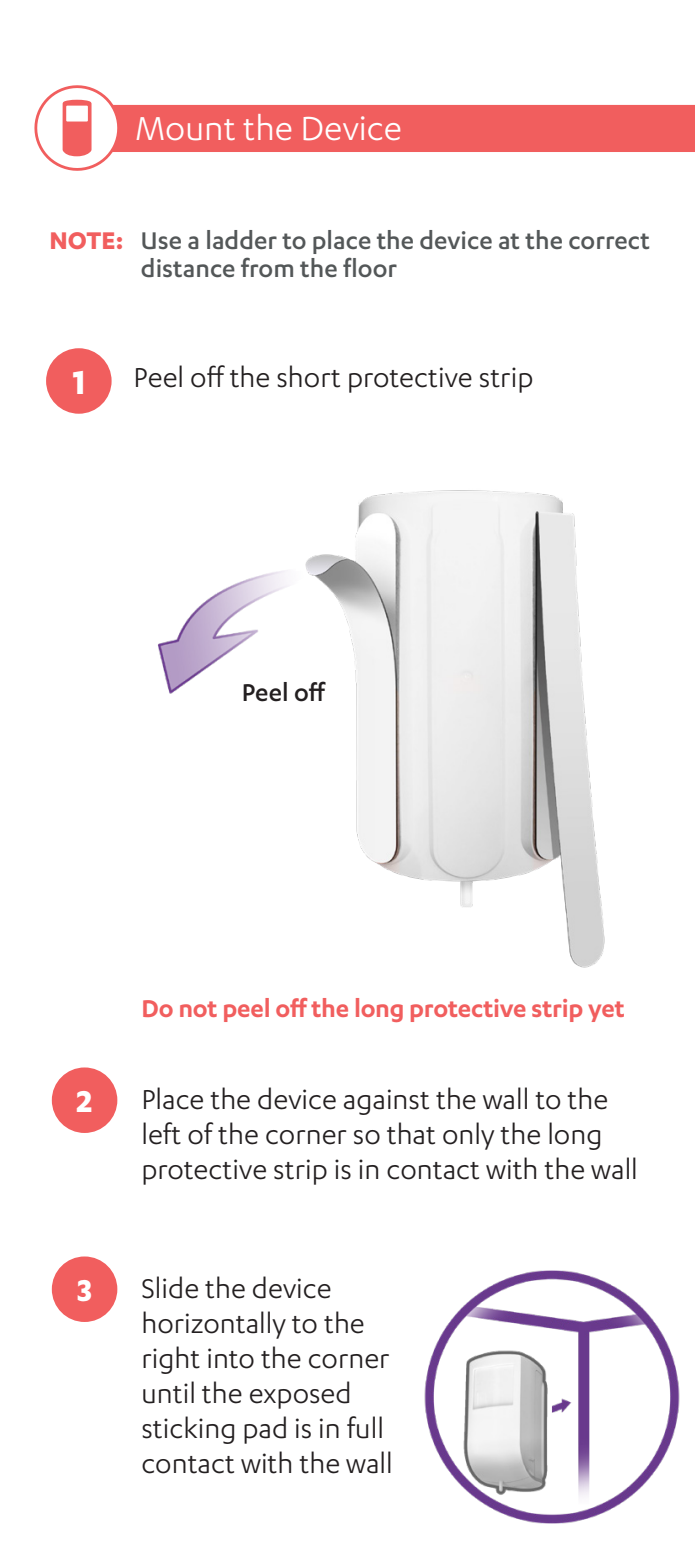
<style>
.page{position:relative;width:695px;height:1568px;background:#fff}
.page>*{position:absolute;margin:0;border:0;box-sizing:border-box;transform-origin:0 0}
.titulos_blanco{font:38.5px "Karbon";color:#fff}
.txt_bolo_white_10{font:700 38.5px "Karbon";color:#fff}
.txt_bolo_white_10-2{font:700 35px "Karbon";color:#fff}
.plain_text{font:31.5px/35px "Karbon";color:#231f20}
.plain_text-2{font:500 28px/28px "Karbon";color:#535758}
.plain_text-3{font:600 28px "Karbon";letter-spacing:-.01em;color:#f15e5e}
.Titles{font:500 28px "Karbon";color:#231f20}
.plain_text-4{font:700 28px "Karbon";color:#f15e5e}
</style>
<div class="page">
<div style="left:46px;top:348px;width:66px;height:66px;background:#f15e5e;border-radius:50%"></div>
<div style="left:52px;top:1067px;width:65px;height:66px;background:#f15e5e;border-radius:50%"></div>
<div style="left:52px;top:1256px;width:65px;height:66px;background:#f15e5e;border-radius:50%"></div>
<svg style="left:34px;top:85px;width:660px;height:86px"></svg>
<img style="left:158px;top:490px;width:447px;height:478px">
<img style="left:424px;top:1270px;width:256px;height:253px">
<p class="titulos_blanco" style="left:135px;top:107px;width:268px">Mount the Device</p>
<p class="plain_text-4" style="left:50px;top:224px;width:75px">NOTE:</p>
<p class="plain_text-2" style="left:141px;top:225px;width:510px">Use a ladder to place the device at the correct distance from the floor</p>
<p class="txt_bolo_white_10" style="left:72px;top:360px;width:14px">1</p>
<p class="plain_text" style="left:133px;top:359px;width:401px">Peel off the short protective strip</p>
<p class="Titles" style="left:242px;top:677px;width:85px">Peel off</p>
<p class="txt_bolo_white_10-2" style="left:77px;top:1081px;width:17px">2</p>
<p class="txt_bolo_white_10-2" style="left:77px;top:1270px;width:16px">3</p>
<p class="plain_text-3" style="left:141px;top:992px;width:485px">Do not peel off the long protective strip yet</p>
<p class="plain_text" style="left:141px;top:1081px;width:498px">Place the device against the wall to the left of the corner so that only the long protective strip is in contact with the wall</p>
<p class="plain_text" style="left:141px;top:1270px;width:253px">Slide the device horizontally to the right into the corner until the exposed sticking pad is in full contact with the wall</p>
</div>
